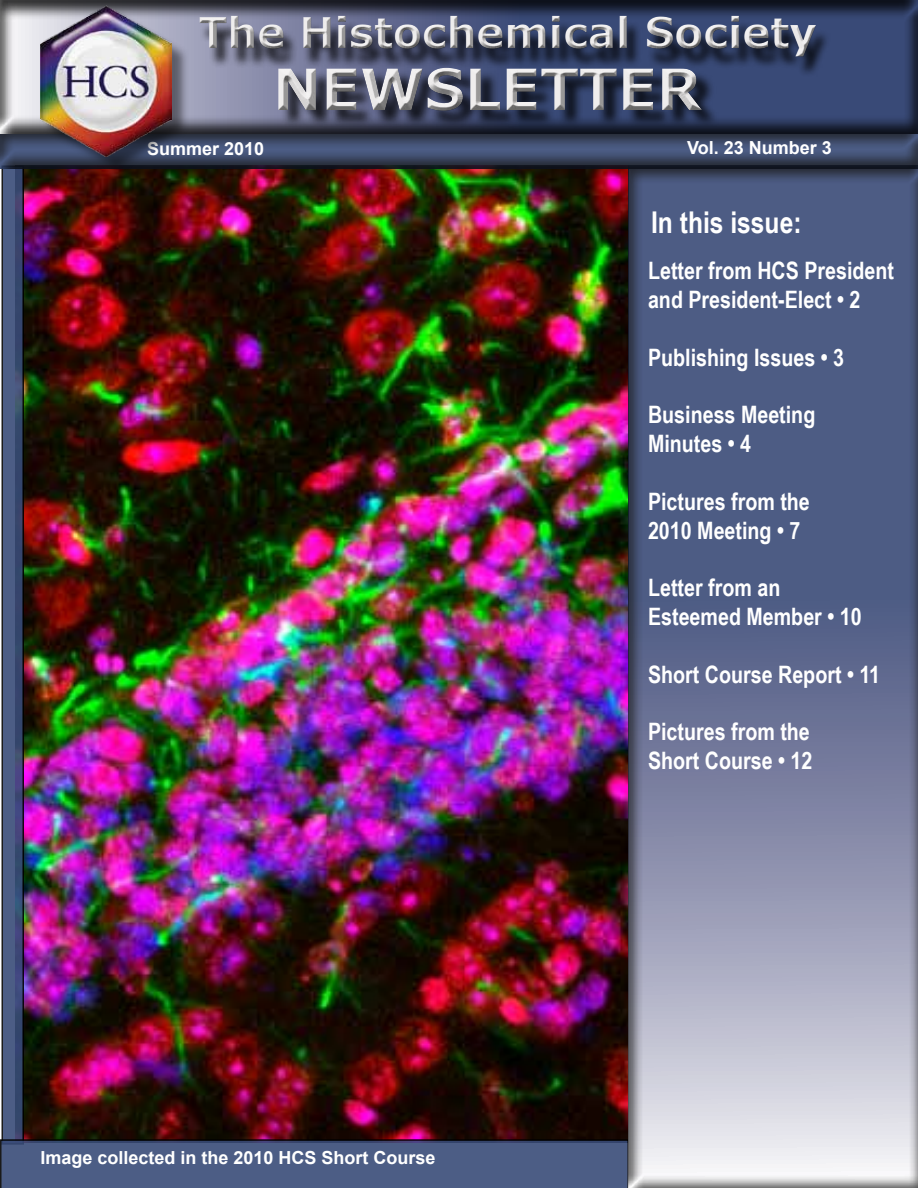
<style>
.page{position:relative;width:918px;height:1188px;background:#fff}
.page>*{position:absolute;margin:0;border:0;box-sizing:border-box;transform-origin:0 0}
.t1{font:700 57px "Verdana";color:#ebe9e9}
.t2{font:700 42px "Verdana";color:#ebe9e9}
.t3{font:700 30px "Arial Narrow";color:#fff}
.t4{font:700 24px/28.8px "Arial Narrow";color:#fff}
.t5{font:700 18px "Arial";color:#fff}
</style>
<div class="page">
<img style="left:24px;top:170px;width:603px;height:969px">
<svg style="left:5px;top:170px;width:16px;height:969px;background:#44547d"></svg>
<div style="left:2px;top:165px;width:22px;height:980px;border:2px solid #000"></div>
<svg style="left:0;top:1139px;width:627px;height:49px;background:#48587e"></svg>
<div style="left:627px;top:165px;width:291px;height:1023px;background:#000;opacity:.8"></div>
<div style="left:0;top:130px;width:918px;height:40px;background:#000;opacity:.8"></div>
<div style="left:0;top:0;width:918px;height:135px;background:#000;opacity:.8"></div>
<div style="left:280px;top:70px;width:439px;height:60px;background:#000;opacity:.75"></div>
<div style="left:266px;top:61px;width:449px;height:62px;background:#000;opacity:.75"></div>
<div style="left:199px;top:21px;width:632px;height:57px;background:#000;opacity:.8"></div>
<div style="left:188px;top:5px;width:641px;height:57px;background:#fff;opacity:.75"></div>
<div style="left:188px;top:8px;width:641px;height:61px;background:#000;opacity:.75"></div>
<div style="left:43px;top:8px;width:147px;height:165px;background:#000;opacity:.46"></div>
<img style="left:41px;top:6px;width:130px;height:151px">
<h2 class="t2" style="left:199px;top:6px;width:620px">The Histochemical Society</h2>
<h1 class="t1" style="left:273px;top:52px;width:430px">NEWSLETTER</h1>
<p class="t5" style="left:147px;top:137px;width:119px">Summer 2010</p>
<p class="t5" style="left:687px;top:136px;width:146px">Vol. 23 Number 3</p>
<p class="t3" style="left:651px;top:200px;width:152px">In this issue:</p>
<p class="t5" style="left:40px;top:1146px;width:397px">Image collected in the 2010 HCS Short Course</p>
<p class="t4" style="left:648px;top:255px;width:248px">Letter from HCS President and President-Elect • 2</p>
<p class="t4" style="left:648px;top:342px;width:198px">Publishing Issues • 3</p>
<p class="t4" style="left:648px;top:399px;width:169px">Business Meeting<br>Minutes • 4</p>
<p class="t4" style="left:648px;top:486px;width:163px">Pictures from the<br>2010 Meeting • 7</p>
<p class="t4" style="left:648px;top:572px;width:215px">Letter from an<br>Esteemed Member • 10</p>
<p class="t4" style="left:648px;top:659px;width:234px">Short Course Report • 11</p>
<p class="t4" style="left:648px;top:716px;width:166px">Pictures from the<br>Short Course • 12</p>
</div>
